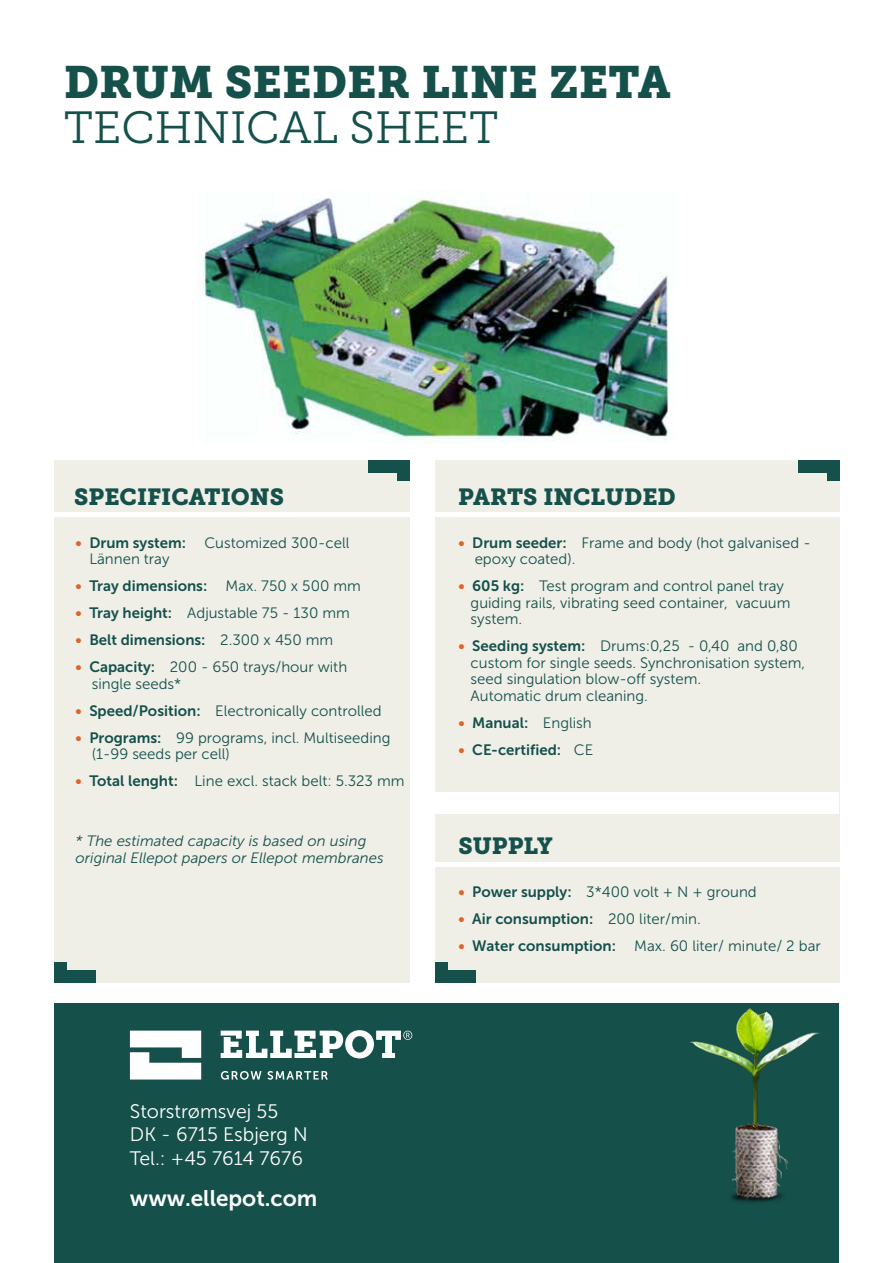
<style>
.page{position:relative;width:893px;height:1263px;background:#fff}
.page>*{position:absolute;margin:0;border:0;box-sizing:border-box;transform-origin:0 0}
.t1{font:45px "Museo Slab 900";color:#15504a}
.t2{font:45px "Museo Slab 300";color:#15504a}
.t3{font:23.25px "Museo Slab 900";color:#15504a}
.t4{font:22.5px "Museo Sans 700";color:#fff}
.t5{font:19.5px/23.4px "Museo Sans 300";color:#fff}
.t6{font:15px/16.5px "Museo Sans 300";color:#15504a}
.t7{font:15px "Museo Sans 700";color:#15504a}
.t8{font:italic 15px/16.5px "Museo Sans 300";color:#15504a}
.s1{font-family:"Museo Sans 700";color:#dc6529}
.s2{font-family:"Museo Sans 700"}
.s3{color:#dc6529}
.s4{font-family:"Museo Sans 300"}
</style>
<div class="page">
<img style="left:197px;top:198px;width:472px;height:244px">
<div style="left:54px;top:1004px;width:785px;height:259px;background:#15504a"></div>
<div style="left:54px;top:460px;width:355px;height:523px;background:#efefe8"></div>
<div style="left:397px;top:460px;width:12px;height:20px;background:#15504a"></div>
<div style="left:368px;top:460px;width:33px;height:13px;background:#15504a"></div>
<div style="left:54px;top:963px;width:13px;height:20px;background:#15504a"></div>
<div style="left:63px;top:970px;width:32px;height:13px;background:#15504a"></div>
<div style="left:435px;top:460px;width:404px;height:523px;background:#efefe8"></div>
<div style="left:827px;top:460px;width:12px;height:21px;background:#15504a"></div>
<div style="left:798px;top:460px;width:33px;height:13px;background:#15504a"></div>
<div style="left:435px;top:963px;width:12px;height:20px;background:#15504a"></div>
<div style="left:443px;top:970px;width:33px;height:13px;background:#15504a"></div>
<div style="left:48px;top:512px;width:799px;height:5px;background:#fff"></div>
<hr style="left:430px;top:863px;width:421px;height:4px;background:#fff">
<div style="left:418px;top:792px;width:421px;height:21px;background:#fff"></div>
<svg style="left:130px;top:1030px;width:71px;height:49px"></svg>
<svg style="left:221px;top:1071px;width:40px;height:9px"></svg>
<svg style="left:267px;top:1071px;width:61px;height:9px"></svg>
<svg style="left:221px;top:1030px;width:191px;height:28px"></svg>
<img style="left:684px;top:1003px;width:139px;height:199px">
<h1 class="t1" style="left:64px;top:56px;width:608px">DRUM SEEDER LINE ZETA</h1>
<h1 class="t2" style="left:64px;top:102px;width:436px">TECHNICAL SHEET</h1>
<h2 class="t3" style="left:74px;top:483px;width:211px">SPECIFICATIONS</h2>
<h2 class="t3" style="left:458px;top:483px;width:219px">PARTS INCLUDED</h2>
<p class="t6" style="left:89px;top:535px;width:262px;text-indent:-14px"><span class="s1">•</span> <span class="s2">Drum system:</span> Customized 300-cell<br>Lännen tray</p>
<p class="t7" style="left:76px;top:578px;width:287px"><span class="s3">•</span> Tray dimensions: <span class="s4">Max. 750 x 500 mm</span></p>
<p class="t6" style="left:76px;top:605px;width:276px"><span class="s1">•</span> <span class="s2">Tray height:</span> Adjustable 75 - 130 mm</p>
<p class="t7" style="left:76px;top:632px;width:259px"><span class="s3">•</span> Belt dimensions: <span class="s4">2.300 x 450 mm</span></p>
<p class="t6" style="left:92px;top:659px;width:257px;text-indent:-16px"><span class="s1">•</span> <span class="s2">Capacity:</span> 200 - 650 trays/hour with single seeds*</p>
<p class="t6" style="left:76px;top:703px;width:307px"><span class="s1">•</span> <span class="s2">Speed/Position:</span> Electronically controlled</p>
<p class="t6" style="left:92px;top:730px;width:300px;text-indent:-16px"><span class="s1">•</span> <span class="s2">Programs:</span> 99 programs, incl. Multiseeding (1-99 seeds per cell)</p>
<p class="t6" style="left:76px;top:773px;width:330px"><span class="s1">•</span> <span class="s2">Total lenght:</span> Line excl. stack belt: 5.323 mm</p>
<p class="t6" style="left:475px;top:535px;width:338px;text-indent:-16px"><span class="s1">•</span> <span class="s2">Drum seeder:</span> Frame and body (hot galvanised - epoxy coated).</p>
<p class="t6" style="left:471px;top:578px;width:321px;text-indent:-12px"><span class="s1">•</span> <span class="s2">605 kg:</span> Test program and control panel tray guiding rails, vibrating seed container, vacuum system.</p>
<p class="t6" style="left:471px;top:638px;width:336px;text-indent:-12px"><span class="s1">•</span> <span class="s2">Seeding system:</span> Drums:0,25 - 0,40 and 0,80 custom for single seeds. Synchronisation system, seed singulation blow-off system.<br>Automatic drum cleaning.</p>
<p class="t7" style="left:458px;top:714px;width:135px"><span class="s3">•</span> Manual: <span class="s4">English</span></p>
<p class="t7" style="left:458px;top:741px;width:136px"><span class="s3">•</span> CE-certified: <span class="s4">CE</span></p>
<p class="t8" style="left:76px;top:833px;width:310px">* The estimated capacity is based on using original Ellepot papers or Ellepot membranes</p>
<h3 class="t5" style="left:130px;top:1099px;width:179px">Storstrømsvej 55<br>DK - 6715 Esbjerg N<br>Tel.: +45 7614 7676</h3>
<h3 class="t4" style="left:130px;top:1186px;width:189px">www.ellepot.com</h3>
<h2 class="t3" style="left:458px;top:833px;width:96px">SUPPLY</h2>
<p class="t6" style="left:458px;top:884px;width:300px"><span class="s1">•</span> <span class="s2">Power supply:</span> 3*400 volt + N + ground</p>
<p class="t7" style="left:458px;top:911px;width:244px"><span class="s3">•</span> Air consumption: <span class="s4">200 liter/min.</span></p>
<p class="t6" style="left:458px;top:938px;width:364px"><span class="s1">•</span> <span class="s2">Water consumption:</span> Max. 60 liter/ minute/ 2 bar</p>
</div>
